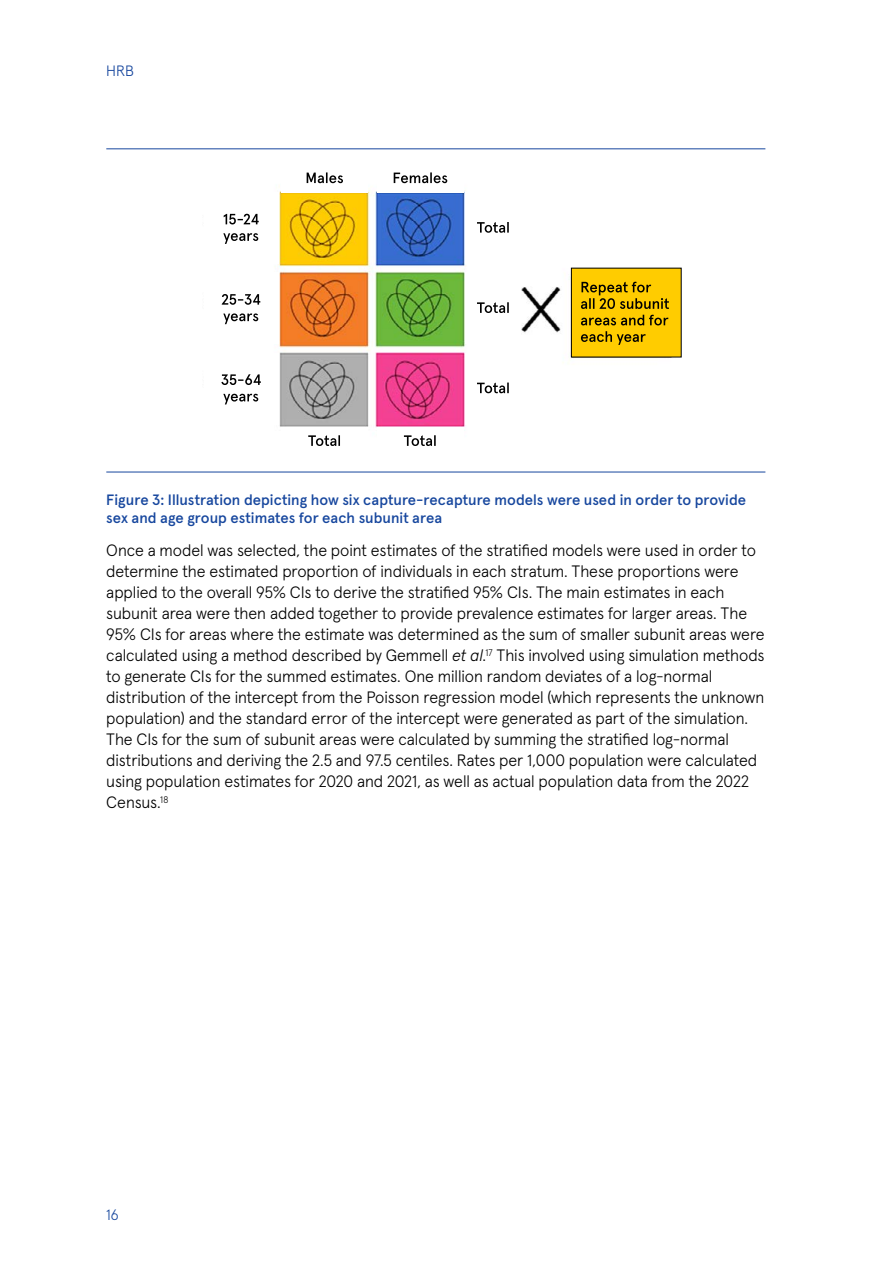
<style>
.page{position:relative;width:893px;height:1263px;background:#fff}
.page>*{position:absolute;margin:0;border:0;box-sizing:border-box;transform-origin:0 0}
.HRB_Body{font:300 16.5px/21px "Apercu Pro";letter-spacing:-.01em;color:#000}
.Figure_Heading{font:500 15px/18px "Apercu Pro";color:#17479e}
.t1{font:300 15px "Apercu Pro";color:#17479e}
.s1{font-style:italic}
</style>
<div class="page">
<img style="left:179px;top:149px;width:514px;height:278px">
<div style="left:281px;top:165px;width:87px;height:27px;background:#fff"></div>
<div style="left:204px;top:192px;width:74px;height:72px;background:#fff"></div>
<div style="left:465px;top:192px;width:56px;height:72px;background:#fff"></div>
<div style="left:465px;top:272px;width:56px;height:72px;background:#fff"></div>
<div style="left:465px;top:353px;width:56px;height:72px;background:#fff"></div>
<div style="left:204px;top:272px;width:74px;height:72px;background:#fff"></div>
<div style="left:204px;top:353px;width:74px;height:72px;background:#fff"></div>
<div style="left:377px;top:165px;width:86px;height:27px;background:#fff"></div>
<div style="left:571px;top:268px;width:110px;height:89px;background:#fc0"></div>
<svg style="left:307px;top:172px;width:36px;height:11px"></svg>
<svg style="left:223px;top:233px;width:35px;height:11px"></svg>
<svg style="left:224px;top:214px;width:35px;height:10px"></svg>
<svg style="left:477px;top:222px;width:32px;height:11px"></svg>
<svg style="left:477px;top:302px;width:32px;height:11px"></svg>
<svg style="left:477px;top:382px;width:32px;height:11px"></svg>
<svg style="left:308px;top:435px;width:32px;height:11px"></svg>
<svg style="left:404px;top:435px;width:32px;height:11px"></svg>
<svg style="left:223px;top:313px;width:35px;height:11px"></svg>
<svg style="left:222px;top:294px;width:38px;height:11px"></svg>
<svg style="left:223px;top:394px;width:35px;height:10px"></svg>
<svg style="left:221px;top:374px;width:40px;height:11px"></svg>
<svg style="left:394px;top:172px;width:53px;height:11px"></svg>
<svg style="left:581px;top:331px;width:65px;height:14px"></svg>
<svg style="left:581px;top:315px;width:87px;height:10px"></svg>
<svg style="left:581px;top:282px;width:88px;height:27px"></svg>
<hr style="left:106px;top:472px;width:659px;height:1px;background:#17479e">
<hr style="left:106px;top:148px;width:659px;height:1px;background:#17479e">
<p class="t1" style="left:106px;top:59px;width:29px">HRB</p>
<p class="Figure_Heading" style="left:106px;top:489px;width:641px">Figure 3: Illustration depicting how six capture-recapture models were used in order to provide sex and age group estimates for each subunit area</p>
<p class="HRB_Body" style="left:106px;top:539px;width:660px">Once a model was selected, the point estimates of the stratified models were used in order to determine the estimated proportion of individuals in each stratum. These proportions were applied to the overall 95% CIs to derive the stratified 95% CIs. The main estimates in each subunit area were then added together to provide prevalence estimates for larger areas. The 95% CIs for areas where the estimate was determined as the sum of smaller subunit areas were calculated using a method described by Gemmell <span class="s1">et al</span>.<sup>17</sup> This involved using simulation methods to generate CIs for the summed estimates. One million random deviates of a log-normal distribution of the intercept from the Poisson regression model (which represents the unknown population) and the standard error of the intercept were generated as part of the simulation.<br>The CIs for the sum of subunit areas were calculated by summing the stratified log-normal distributions and deriving the 2.5 and 97.5 centiles. Rates per 1,000 population were calculated using population estimates for 2020 and 2021, as well as actual population data from the 2022<br>Census.<sup>18</sup></p>
<p class="t1" style="left:106px;top:1204px;width:14px">16</p>
</div>
